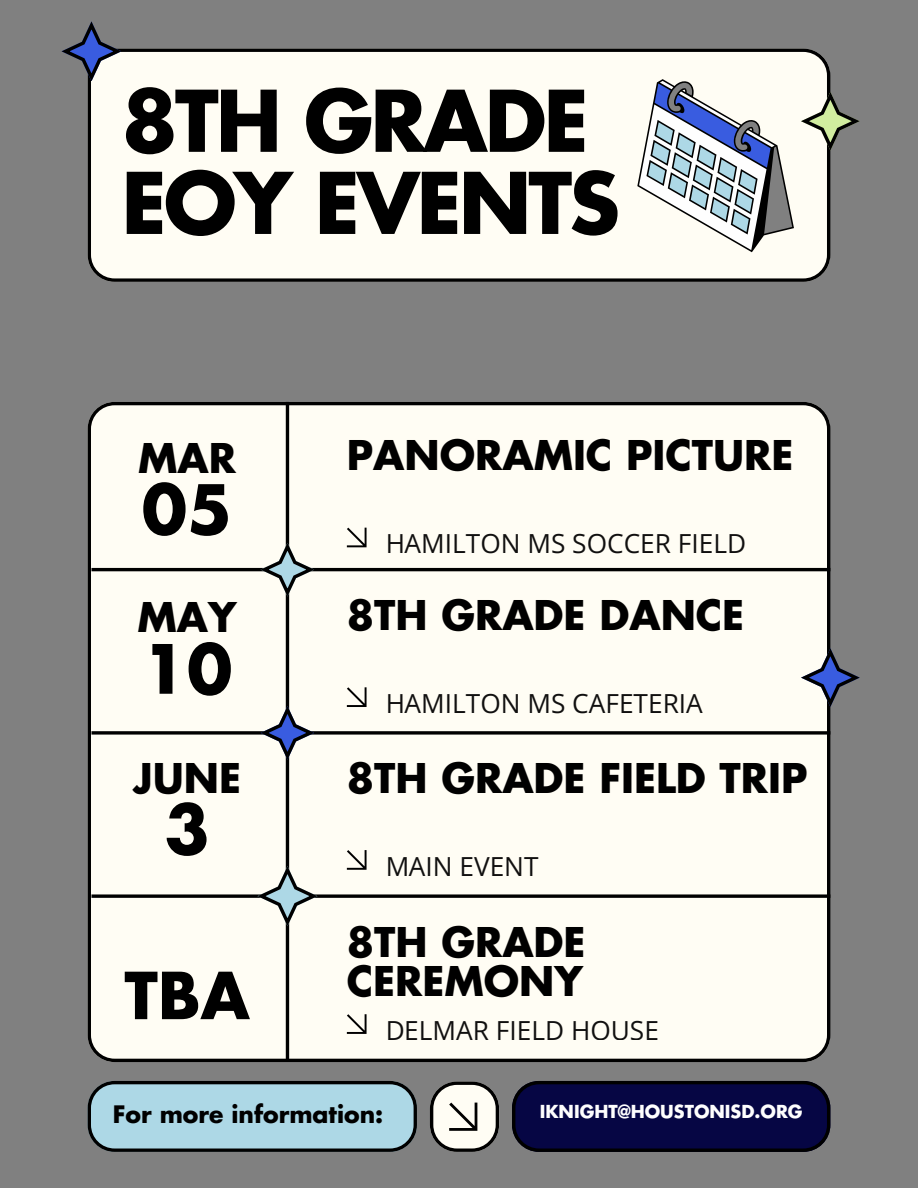
<style>
.page{position:relative;width:918px;height:1188px;background:#808080}
.page>*{position:absolute;margin:0;border:0;box-sizing:border-box;transform-origin:0 0}
.t1{font:700 82.5px/82.2px "Futura LT Pro";letter-spacing:-.04em;color:#000}
.t2{font:700 66px "Futura LT Pro";color:#000}
.t3{font:700 63px "Futura LT Pro";color:#000}
.t4{font:700 40.05px/38.8px "Futura LT Pro";color:#000}
.t5{font:26.25px "Open Sans";color:#000}
.t6{font:700 23.55px "Futura LT Pro";color:#000}
.t7{font:700 17.55px "Futura LT Pro";color:#fefefe}
</style>
<div class="page">
<div style="left:88px;top:49px;width:742px;height:232px;background:#fffdf4"></div>
<svg style="left:88px;top:1081px;width:329px;height:71px"></svg>
<svg style="left:512px;top:1081px;width:318px;height:71px"></svg>
<div style="left:88px;top:402px;width:742px;height:660px;background:#fffdf4"></div>
<hr style="left:91px;top:568px;width:739px;height:3px;background:#000">
<svg style="left:91px;top:731px;width:739px;height:4px;fill:#000"></svg>
<svg style="left:91px;top:894px;width:739px;height:4px;fill:#000"></svg>
<hr style="left:286px;top:402px;width:3px;height:660px;background:#000">
<svg style="left:62px;top:21px;width:59px;height:60px"></svg>
<svg style="left:801px;top:92px;width:59px;height:59px"></svg>
<svg style="left:801px;top:648px;width:59px;height:59px"></svg>
<svg style="left:257px;top:866px;width:61px;height:60px"></svg>
<svg style="left:261px;top:706px;width:53px;height:54px"></svg>
<svg style="left:261px;top:543px;width:53px;height:54px"></svg>
<svg style="left:637px;top:79px;width:157px;height:173px"></svg>
<svg style="left:347px;top:528px;width:20px;height:19px"></svg>
<svg style="left:347px;top:687px;width:20px;height:20px"></svg>
<svg style="left:347px;top:850px;width:20px;height:20px"></svg>
<svg style="left:347px;top:1014px;width:20px;height:20px"></svg>
<svg style="left:430px;top:1082px;width:69px;height:70px"></svg>
<h4 class="t1" style="left:121px;top:84px;width:500px">8TH GRADE<br>EOY EVENTS</h4>
<h1 class="t4" style="left:138px;top:440px;width:99px">MAR</h1>
<h3 class="t2" style="left:142px;top:479px;width:92px">05</h3>
<p class="t4" style="left:138px;top:600px;width:101px">MAY</p>
<p class="t2" style="left:142px;top:639px;width:92px">10</p>
<h3 class="t4" style="left:133px;top:760px;width:109px">JUNE</h3>
<p class="t2" style="left:164px;top:800px;width:47px">3</p>
<h3 class="t3" style="left:124px;top:967px;width:127px">TBA</h3>
<h3 class="t4" style="left:347px;top:438px;width:448px">PANORAMIC PICTURE</h3>
<p class="t5" style="left:385px;top:525px;width:362px">HAMILTON MS SOCCER FIELD</p>
<p class="t4" style="left:347px;top:597px;width:399px">8TH GRADE DANCE</p>
<p class="t5" style="left:385px;top:685px;width:319px">HAMILTON MS CAFETERIA</p>
<p class="t4" style="left:347px;top:760px;width:462px">8TH GRADE FIELD TRIP</p>
<p class="t5" style="left:385px;top:848px;width:155px">MAIN EVENT</p>
<h4 class="t4" style="left:347px;top:924px;width:240px">8TH GRADE<br>CEREMONY</h4>
<p class="t5" style="left:385px;top:1012px;width:275px">DELMAR FIELD HOUSE</p>
<h3 class="t6" style="left:113px;top:1104px;width:272px">For more information:</h3>
<h3 class="t7" style="left:540px;top:1104px;width:264px">IKNIGHT@HOUSTONISD.ORG</h3>
</div>
